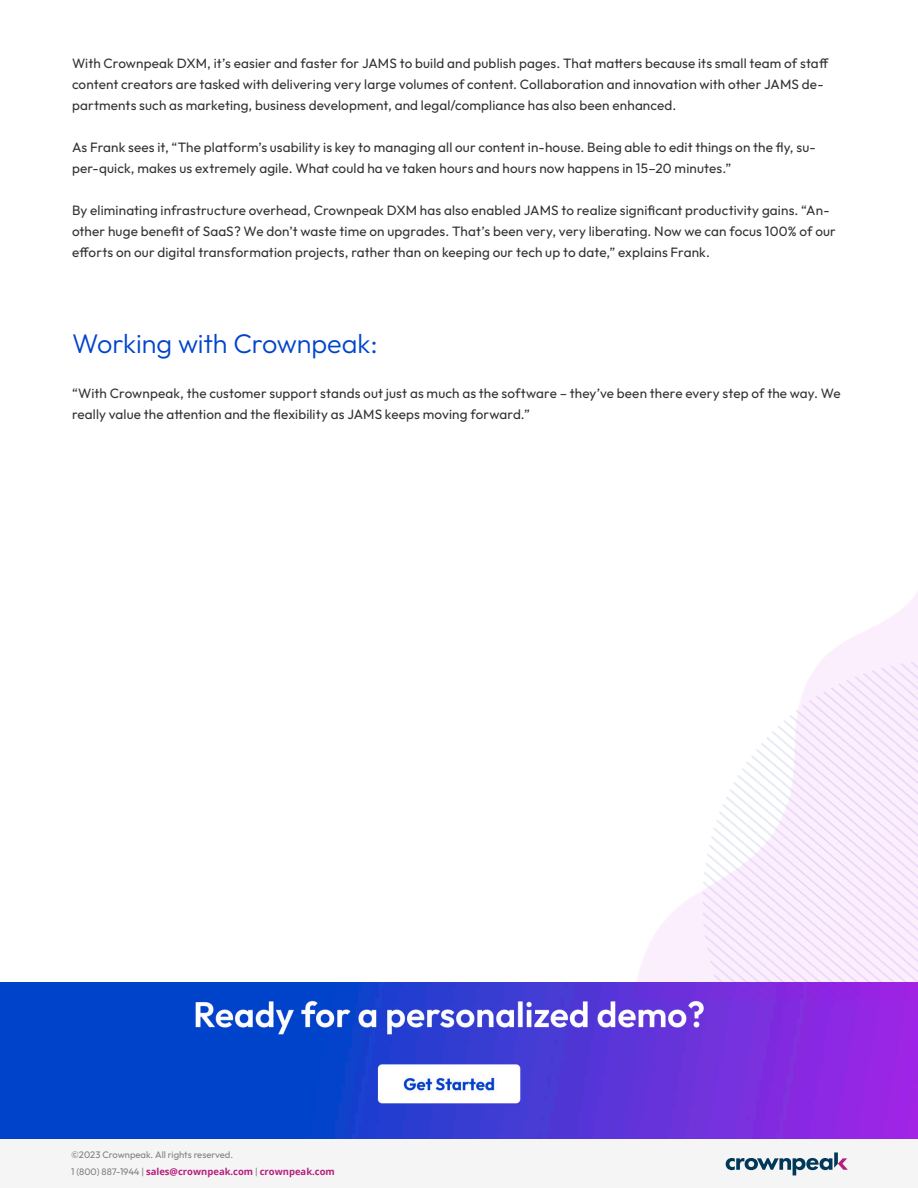
<style>
.page{position:relative;width:918px;height:1188px;background:#fff}
.page>*{position:absolute;margin:0;border:0;box-sizing:border-box;transform-origin:0 0}
.Sidebar_headline{font:100 27px "Outfit";letter-spacing:-.005em;color:#04c}
.t1{font:100 13.5px/21px "Outfit";letter-spacing:.01em;color:#333}
.t2{font:700 9.45px "Open Sans";color:#b61f7e}
.t3{font:100 9.45px "Outfit";color:#808080}
.s1{font-family:"Outfit";font-weight:100;color:#808080}
</style>
<div class="page">
<div style="left:0;top:1138px;width:918px;height:50px;background:#f5f5f5"></div>
<svg style="left:726px;top:1152px;width:122px;height:23px"></svg>
<img style="left:0;top:983px;width:918px;height:155px">
<img style="left:608px;top:592px;width:310px;height:409px">
<p class="t1" style="left:72px;top:52px;width:758px">With Crownpeak DXM, it’s easier and faster for JAMS to build and publish pages. That matters because its small team of staff content creators are tasked with delivering very large volumes of content. Collaboration and innovation with other JAMS de&shy;partments such as marketing, business development, and legal/compliance has also been enhanced.</p>
<p class="t1" style="left:72px;top:136px;width:745px">As Frank sees it, “The platform’s usability is key to managing all our content in-house. Being able to edit things on the fly, su&shy;per-quick, makes us extremely agile. What could ha ve taken hours and hours now happens in 15–20 minutes.”</p>
<p class="t1" style="left:72px;top:199px;width:765px">By eliminating infrastructure overhead, Crownpeak DXM has also enabled JAMS to realize significant productivity gains. “An&shy;other huge benefit of SaaS? We don’t waste time on upgrades. That’s been very, very liberating. Now we can focus 100% of our efforts on our digital transformation projects, rather than on keeping our tech up to date,” explains Frank.</p>
<p class="Sidebar_headline" style="left:72px;top:328px;width:307px">Working with Crownpeak:</p>
<p class="t1" style="left:72px;top:383px;width:770px">“With Crownpeak, the customer support stands out just as much as the software – they’ve been there every step of the way. We really value the attention and the flexibility as JAMS keeps moving forward.”</p>
<p class="t3" style="left:71px;top:1150px;width:164px">©2023 Crownpeak. All rights reserved.</p>
<p class="t2" style="left:71px;top:1165px;width:265px"><span class="s1">1 (800) 887-1944 |</span> sales@crownpeak.com <span class="s1">|</span> crownpeak.com</p>
</div>
